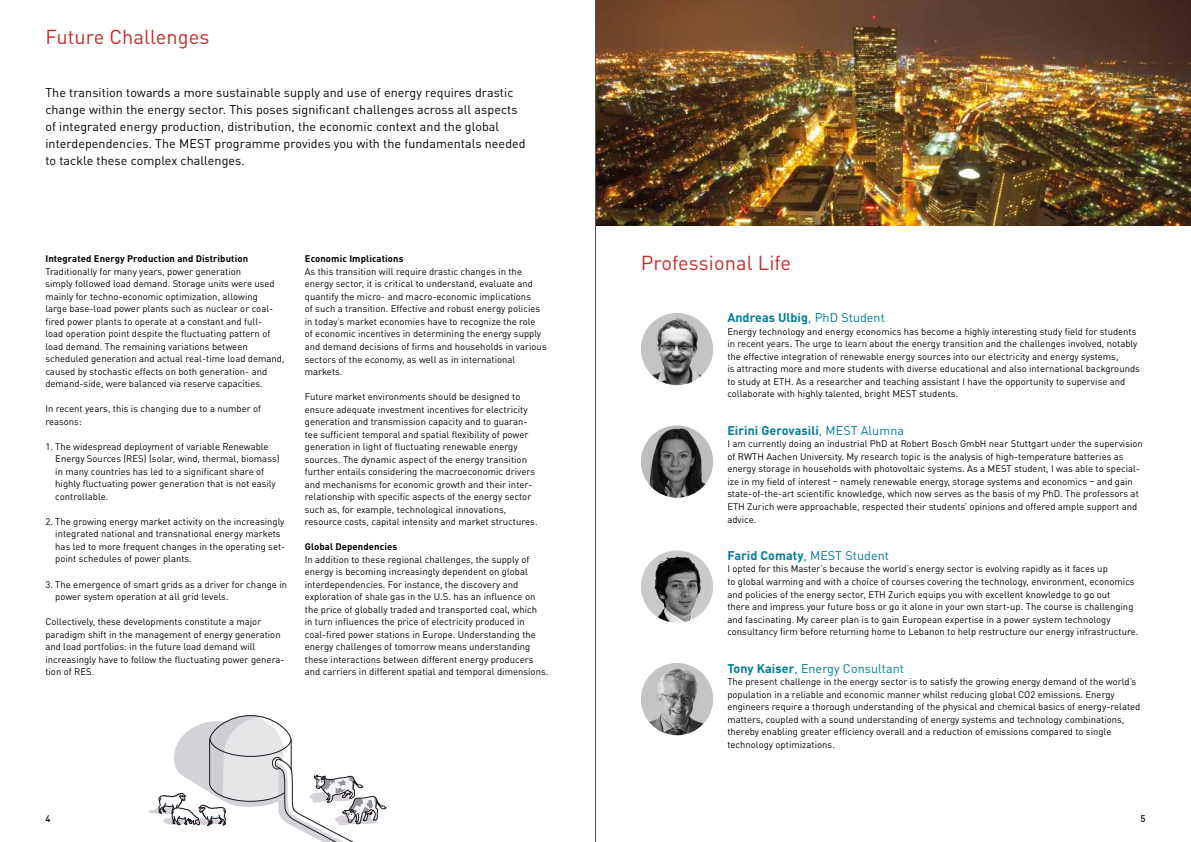
<style>
.page{position:relative;width:1191px;height:842px;background:#fff}
.page>*{position:absolute;margin:0;border:0;box-sizing:border-box;transform-origin:0 0}
.t1{font:20px "DIN Pro";letter-spacing:.005em;color:#c32e29}
.t2{font:12.5px/17px "DIN Pro";letter-spacing:.005em;color:#000}
.t3{font:700 12.5px "DIN Pro";letter-spacing:.005em;color:#007b99}
.t4{font:12.5px "DIN Pro";letter-spacing:.005em;color:#007b99}
.t5{font:9.5px/12.5px "DIN Pro";color:#000}
.t6{font:700 9.5px "DIN Pro";letter-spacing:.01em;color:#000}
.t7{font:500 9.5px "DIN Pro";color:#000}
.s1{font-weight:400}
.s2{font-weight:700}
</style>
<div class="page">
<img style="left:596px;top:0;width:595px;height:225px">
<img style="left:641px;top:313px;width:72px;height:72px;border-radius:36px">
<img style="left:641px;top:550px;width:72px;height:73px;border-radius:36px">
<img style="left:641px;top:425px;width:72px;height:73px;border-radius:36px">
<img style="left:641px;top:663px;width:72px;height:72px;border-radius:36px">
<svg style="left:149px;top:715px;width:237px;height:127px"></svg>
<hr style="left:595px;top:0;width:1px;height:842px;background:#575756">
<h1 class="t1" style="left:45px;top:21px;width:166px">Future Challenges</h1>
<p class="t2" style="left:45px;top:83px;width:482px">The transition towards a more sustainable supply and use of energy requires drastic change within the energy sector. This poses significant challenges across all aspects of integrated energy production, distribution, the economic context and the global interdependencies. The MEST programme provides you with the fundamentals needed to tackle these complex challenges.</p>
<p class="t6" style="left:45px;top:251px;width:204px">Integrated Energy Production and Distribution</p>
<p class="t5" style="left:45px;top:264px;width:241px">Traditionally for many years, power generation<br>simply followed load demand. Storage units were used mainly for techno-economic optimization, allowing<br>large base-load power plants such as nuclear or coal&shy;fired power plants to operate at a constant and full-<br>load operation point despite the fluctuating pattern of load demand. The remaining variations between scheduled generation and actual real-time load demand, caused by stochastic effects on both generation- and demand-side, were balanced via reserve capacities.</p>
<p class="t5" style="left:45px;top:402px;width:217px">In recent years, this is changing due to a number of reasons:</p>
<p class="t5" style="left:55px;top:439px;width:226px;text-indent:-10px">1. The widespread deployment of variable Renewable Energy Sources (RES) (solar, wind, thermal, biomass) in many countries has led to a significant share of highly fluctuating power generation that is not easily controllable.</p>
<p class="t5" style="left:55px;top:514px;width:231px;text-indent:-10px">2. The growing energy market activity on the increasingly integrated national and transnational energy markets has led to more frequent changes in the operating set&shy;point schedules of power plants.</p>
<p class="t5" style="left:55px;top:577px;width:233px;text-indent:-10px">3. The emergence of smart grids as a driver for change in power system operation at all grid levels.</p>
<p class="t5" style="left:45px;top:614px;width:241px">Collectively, these developments constitute a major paradigm shift in the management of energy generation and load portfolios: in the future load demand will increasingly have to follow the fluctuating power genera&shy;tion of RES.</p>
<p class="t6" style="left:305px;top:251px;width:100px">Economic Implications</p>
<p class="t5" style="left:305px;top:264px;width:243px">As this transition will require drastic changes in the energy sector, it is critical to understand, evaluate and quantify the micro- and macro-economic implications<br>of such a transition. Effective and robust energy policies in today’s market economies have to recognize the role<br>of economic incentives in determining the energy supply and demand decisions of firms and households in various sectors of the economy, as well as in international markets.</p>
<p class="t5" style="left:305px;top:389px;width:234px">Future market environments should be designed to ensure adequate investment incentives for electricity generation and transmission capacity and to guaran&shy;tee sufficient temporal and spatial flexibility of power generation in light of fluctuating renewable energy sources. The dynamic aspect of the energy transition further entails considering the macroeconomic drivers and mechanisms for economic growth and their inter&shy;relationship with specific aspects of the energy sector such as, for example, technological innovations, resource costs, capital intensity and market structures.</p>
<p class="t6" style="left:305px;top:539px;width:94px">Global Dependencies</p>
<p class="t5" style="left:305px;top:552px;width:245px">In addition to these regional challenges, the supply of energy is becoming increasingly dependent on global interdependencies. For instance, the discovery and exploration of shale gas in the U.S. has an influence on the price of globally traded and transported coal, which<br>in turn influences the price of electricity produced in coal-fired power stations in Europe. Understanding the energy challenges of tomorrow means understanding these interactions between different energy producers and carriers in different spatial and temporal dimensions.</p>
<h1 class="t1" style="left:641px;top:247px;width:152px">Professional Life</h1>
<h2 class="t3" style="left:727px;top:307px;width:159px">Andreas Ulbig<span class="s1">, PhD Student</span></h2>
<p class="t5" style="left:727px;top:324px;width:414px">Energy technology and energy economics has become a highly interesting study field for students in recent years. The urge to learn about the energy transition and the challenges involved, notably the effective integration of renewable energy sources into our electricity and energy systems,<br>is attracting more and more students with diverse educational and also international backgrounds to study at ETH. As a researcher and teaching assistant I have the opportunity to supervise and collaborate with highly talented, bright MEST students.</p>
<h2 class="t3" style="left:727px;top:420px;width:178px">Eirini Gerovasili<span class="s1">, MEST Alumna</span></h2>
<p class="t5" style="left:727px;top:437px;width:417px">I am currently doing an industrial PhD at Robert Bosch GmbH near Stuttgart under the supervision of RWTH Aachen University. My research topic is the analysis of high-temperature batteries as energy storage in households with photovoltaic systems. As a MEST student, I was able to special&shy;ize in my field of interest – namely renewable energy, storage systems and economics – and gain state-of-the-art scientific knowledge, which now serves as the basis of my PhD. The professors at ETH Zurich were approachable, respected their students’ opinions and offered ample support and advice.</p>
<h2 class="t4" style="left:727px;top:546px;width:163px"><span class="s2">Farid Comaty</span>, MEST Student</h2>
<p class="t5" style="left:727px;top:562px;width:412px">I opted for this Master’s because the world’s energy sector is evolving rapidly as it faces up<br>to global warming and with a choice of courses covering the technology, environment, economics and policies of the energy sector, ETH Zurich equips you with excellent knowledge to go out<br>there and impress your future boss or go it alone in your own start-up. The course is challenging and fascinating. My career plan is to gain European expertise in a power system technology consultancy firm before returning home to Lebanon to help restructure our energy infrastructure.</p>
<h2 class="t4" style="left:727px;top:658px;width:178px"><span class="s2">Tony Kaiser</span>, Energy Consultant</h2>
<p class="t5" style="left:727px;top:674px;width:414px">The present challenge in the energy sector is to satisfy the growing energy demand of the world’s population in a reliable and economic manner whilst reducing global CO2 emissions. Energy engineers require a thorough understanding of the physical and chemical basics of energy-related matters, coupled with a sound understanding of energy systems and technology combinations, thereby enabling greater efficiency overall and a reduction of emissions compared to single technology optimizations.</p>
<p class="t7" style="left:45px;top:811px;width:7px">4</p>
<p class="t7" style="left:1140px;top:811px;width:7px">5</p>
</div>
